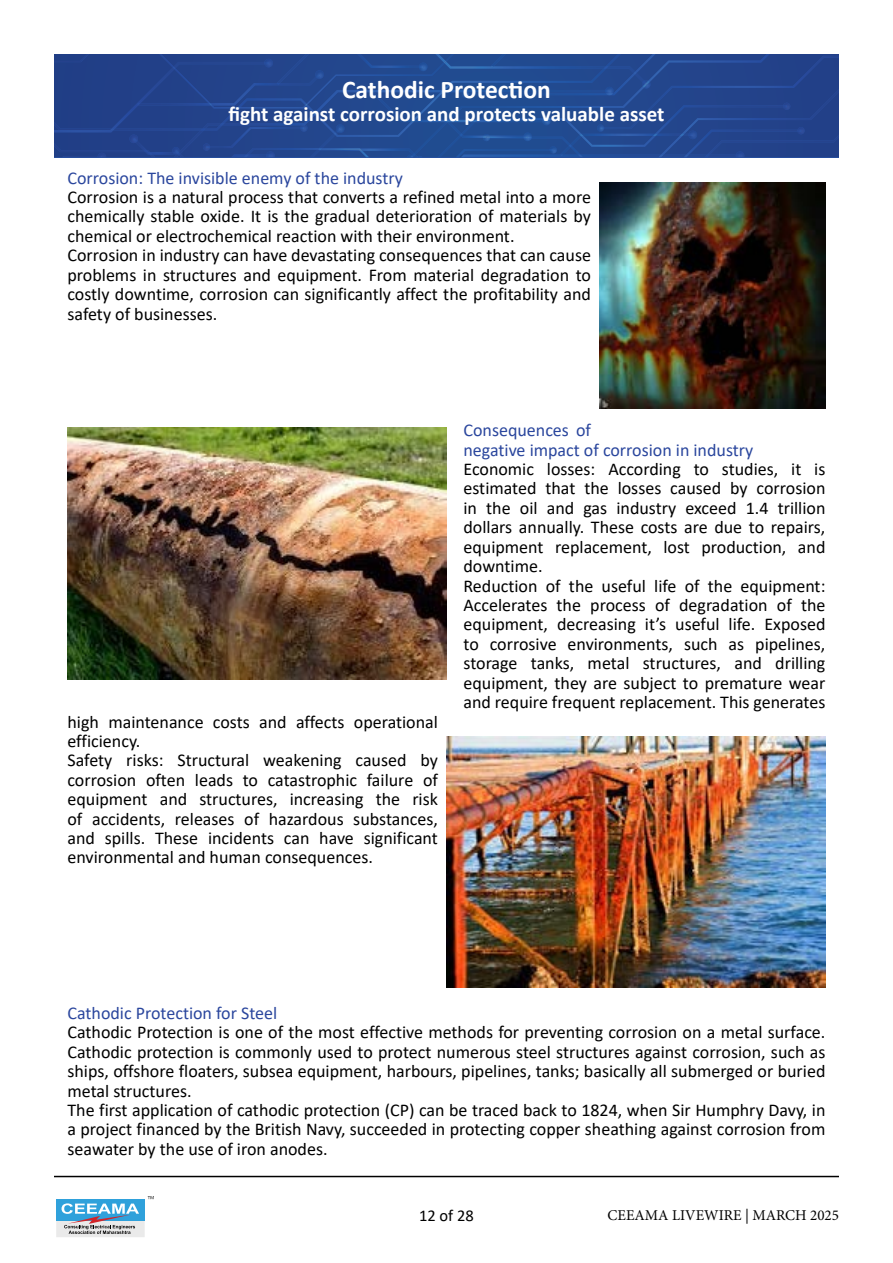
<style>
.page{position:relative;width:893px;height:1263px;background:#fff}
.page>*{position:absolute;margin:0;border:0;box-sizing:border-box;transform-origin:0 0}
.t1{font:700 25.5px "Calibri";color:#fff}
.t2{font:700 21px "Calibri";color:#fff}
.t3{font:18px/19.4px "Calibri";color:#000}
.t4{font:18px/19.4px "Calibri";color:#2a469d}
.t5{font:16.5px "Calibri";color:#000}
.t6{font:15px "Minion Pro";color:#000}
</style>
<div class="page">
<svg style="left:56px;top:1196px;width:98px;height:41px"></svg>
<hr style="left:54px;top:1176px;width:785px;height:1px;background:#000">
<div style="left:54px;top:135px;width:120px;height:22px;background:#223f87"></div>
<img style="left:655px;top:54px;width:115px;height:2px">
<img style="left:655px;top:56px;width:184px;height:33px">
<img style="left:605px;top:89px;width:234px;height:45px">
<div style="left:469px;top:54px;width:186px;height:41px;background:#23498f"></div>
<img style="left:675px;top:133px;width:164px;height:24px">
<img style="left:822px;top:140px;width:17px;height:17px">
<div style="left:54px;top:54px;width:400px;height:36px;background:#22438a"></div>
<img style="left:664px;top:155px;width:72px;height:2px">
<img style="left:605px;top:155px;width:59px;height:2px">
<svg style="left:736px;top:151px;width:8px;height:6px"></svg>
<img style="left:174px;top:90px;width:431px;height:67px">
<img style="left:264px;top:90px;width:181px;height:40px">
<svg style="left:300px;top:124px;width:8px;height:8px"></svg>
<svg style="left:605px;top:87px;width:9px;height:8px"></svg>
<img style="left:231px;top:155px;width:35px;height:2px">
<svg style="left:266px;top:151px;width:9px;height:6px"></svg>
<img style="left:371px;top:92px;width:171px;height:30px">
<img style="left:473px;top:120px;width:69px;height:2px">
<svg style="left:542px;top:117px;width:9px;height:8px"></svg>
<img style="left:560px;top:134px;width:129px;height:21px">
<img style="left:569px;top:134px;width:116px;height:13px">
<svg style="left:550px;top:146px;width:13px;height:10px"></svg>
<svg style="left:688px;top:131px;width:9px;height:8px"></svg>
<img style="left:54px;top:62px;width:210px;height:70px">
<img style="left:59px;top:129px;width:56px;height:1px">
<svg style="left:264px;top:59px;width:9px;height:8px"></svg>
<img style="left:62px;top:156px;width:36px;height:1px">
<svg style="left:98px;top:153px;width:8px;height:4px"></svg>
<img style="left:138px;top:77px;width:179px;height:28px">
<img style="left:136px;top:141px;width:41px;height:14px">
<svg style="left:143px;top:150px;width:9px;height:5px"></svg>
<svg style="left:172px;top:147px;width:8px;height:8px"></svg>
<svg style="left:129px;top:135px;width:9px;height:8px"></svg>
<img style="left:277px;top:54px;width:367px;height:29px">
<svg style="left:603px;top:66px;width:5px;height:3px"></svg>
<svg style="left:642px;top:80px;width:9px;height:9px"></svg>
<img style="left:320px;top:149px;width:97px;height:8px">
<img style="left:322px;top:149px;width:41px;height:2px">
<svg style="left:317px;top:148px;width:5px;height:3px"></svg>
<svg style="left:407px;top:153px;width:16px;height:4px"></svg>
<img style="left:357px;top:54px;width:62px;height:14px">
<svg style="left:419px;top:63px;width:8px;height:8px"></svg>
<img style="left:447px;top:122px;width:77px;height:16px">
<img style="left:490px;top:137px;width:34px;height:1px">
<svg style="left:483px;top:134px;width:7px;height:7px"></svg>
<svg style="left:445px;top:120px;width:5px;height:3px"></svg>
<svg style="left:523px;top:133px;width:9px;height:8px"></svg>
<img style="left:490px;top:54px;width:16px;height:12px">
<img style="left:600px;top:183px;width:225px;height:226px">
<img style="left:67px;top:427px;width:379px;height:252px">
<img style="left:446px;top:736px;width:379px;height:251px">
<h1 class="t1" style="left:342px;top:72px;width:210px">Cathodic Protection</h1>
<p class="t2" style="left:228px;top:99px;width:437px">fight against corrosion and protects valuable asset</p>
<p class="t4" style="left:68px;top:167px;width:337px">Corrosion: The invisible enemy of the industry</p>
<p class="t3" style="left:68px;top:187px;width:525px">Corrosion is a natural process that converts a refined metal into a more chemically stable oxide. It is the gradual deterioration of materials by chemical or electrochemical reaction with their environment.<br>Corrosion in industry can have devastating consequences that can cause problems in structures and equipment. From material degradation to costly downtime, corrosion can significantly affect the profitability and safety of businesses.</p>
<p class="t3" style="left:68px;top:711px;width:372px">high maintenance costs and affects operational efficiency.<br>Safety risks: Structural weakening caused by corrosion often leads to catastrophic failure of equipment and structures, increasing the risk of accidents, releases of hazardous substances, and spills. These incidents can have significant environmental and human consequences.</p>
<p class="t4" style="left:463px;top:420px;width:291px">Consequences of<br>negative impact of corrosion in industry</p>
<p class="t3" style="left:463px;top:459px;width:363px">Economic losses: According to studies, it is estimated that the losses caused by corrosion in the oil and gas industry exceed 1.4 trillion dollars annually. These costs are due to repairs, equipment replacement, lost production, and downtime.<br>Reduction of the useful life of the equipment:<br>Accelerates the process of degradation of the equipment, decreasing it’s useful life. Exposed to corrosive environments, such as pipelines, storage tanks, metal structures, and drilling equipment, they are subject to premature wear and require frequent replacement. This generates</p>
<p class="t4" style="left:68px;top:1003px;width:211px">Cathodic Protection for Steel</p>
<p class="t3" style="left:68px;top:1022px;width:759px">Cathodic Protection is one of the most effective methods for preventing corrosion on a metal surface.<br>Cathodic protection is commonly used to protect numerous steel structures against corrosion, such as ships, offshore floaters, subsea equipment, harbours, pipelines, tanks; basically all submerged or buried metal structures.<br>The first application of cathodic protection (CP) can be traced back to 1824, when Sir Humphry Davy, in a project financed by the British Navy, succeeded in protecting copper sheathing against corrosion from seawater by the use of iron anodes.</p>
<p class="t5" style="left:419px;top:1204px;width:56px">12 of 28</p>
<p class="t6" style="left:607px;top:1205px;width:233px">CEEAMA LIVEWIRE | MARCH 2025</p>
</div>
